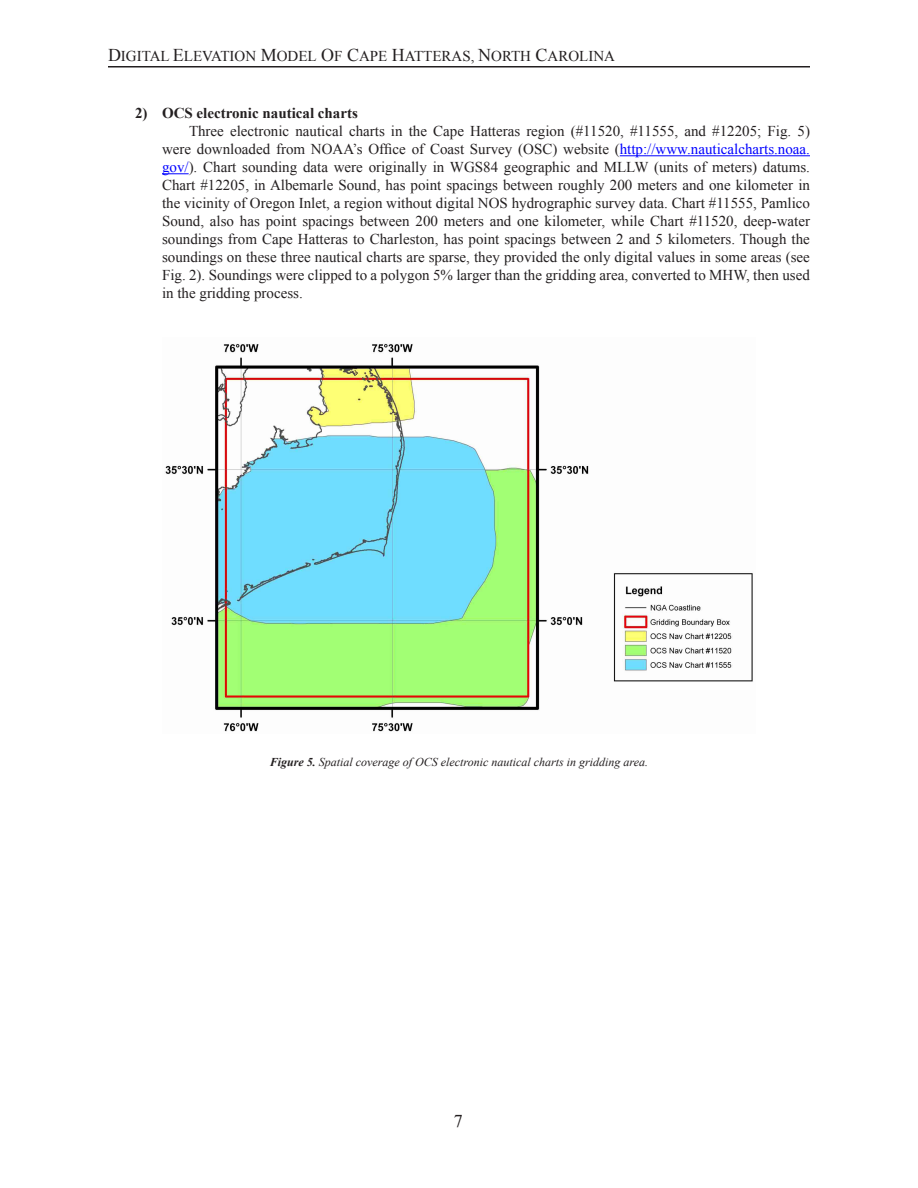
<style>
.page{position:relative;width:918px;height:1188px;background:#fff}
.page>*{position:absolute;margin:0;border:0;box-sizing:border-box;transform-origin:0 0}
.t1{font:18px "Times New Roman";color:#231f20}
.t2{font:15px/18px "Times New Roman";color:#231f20;text-align:justify}
.t3{font:700 15px "Times New Roman";color:#231f20}
.t4{font:italic 12px "Times New Roman";color:#231f20}
.s1{font-size:18px}
.s2{color:#00f}
.s3{font-weight:700}
</style>
<div class="page">
<hr style="left:108px;top:66px;width:702px;height:2px;background:#231f20">
<hr style="left:620px;top:155px;width:190px;height:1px;background:#00f">
<svg style="left:162px;top:173px;width:27px;height:1px"></svg>
<img style="left:165px;top:343px;width:588px;height:389px">
<p class="t2" style="left:108px;top:47px;width:509px"><span class="s1">D</span>IGITAL <span class="s1">E</span>LEVATION <span class="s1">M</span>ODEL <span class="s1">O</span>F <span class="s1">C</span>APE <span class="s1">H</span>ATTERAS, <span class="s1">N</span>ORTH <span class="s1">C</span>AROLINA</p>
<p class="t3" style="left:135px;top:103px;width:224px">2) OCS electronic nautical charts</p>
<p class="t2" style="left:162px;top:122px;width:650px;text-indent:27px">Three electronic nautical charts in the Cape Hatteras region (#11520, #11555, and #12205; Fig. 5) were downloaded from NOAA’s Office of Coast Survey (OSC) website (<span class="s2">http://www.nauticalcharts.noaa. gov/</span>). Chart sounding data were originally in WGS84 geographic and MLLW (units of meters) datums.<br>Chart #12205, in Albemarle Sound, has point spacings between roughly 200 meters and one kilometer in the vicinity of Oregon Inlet, a region without digital NOS hydrographic survey data. Chart #11555, Pamlico Sound, also has point spacings between 200 meters and one kilometer, while Chart #11520, deep-water soundings from Cape Hatteras to Charleston, has point spacings between 2 and 5 kilometers. Though the soundings on these three nautical charts are sparse, they provided the only digital values in some areas (see Fig. 2). Soundings were clipped to a polygon 5% larger than the gridding area, converted to MHW, then used in the gridding process.</p>
<p class="t4" style="left:270px;top:754px;width:380px"><span class="s3">Figure 5.</span> Spatial coverage of OCS electronic nautical charts in gridding area.</p>
<p class="t1" style="left:454px;top:1109px;width:10px">7</p>
</div>
